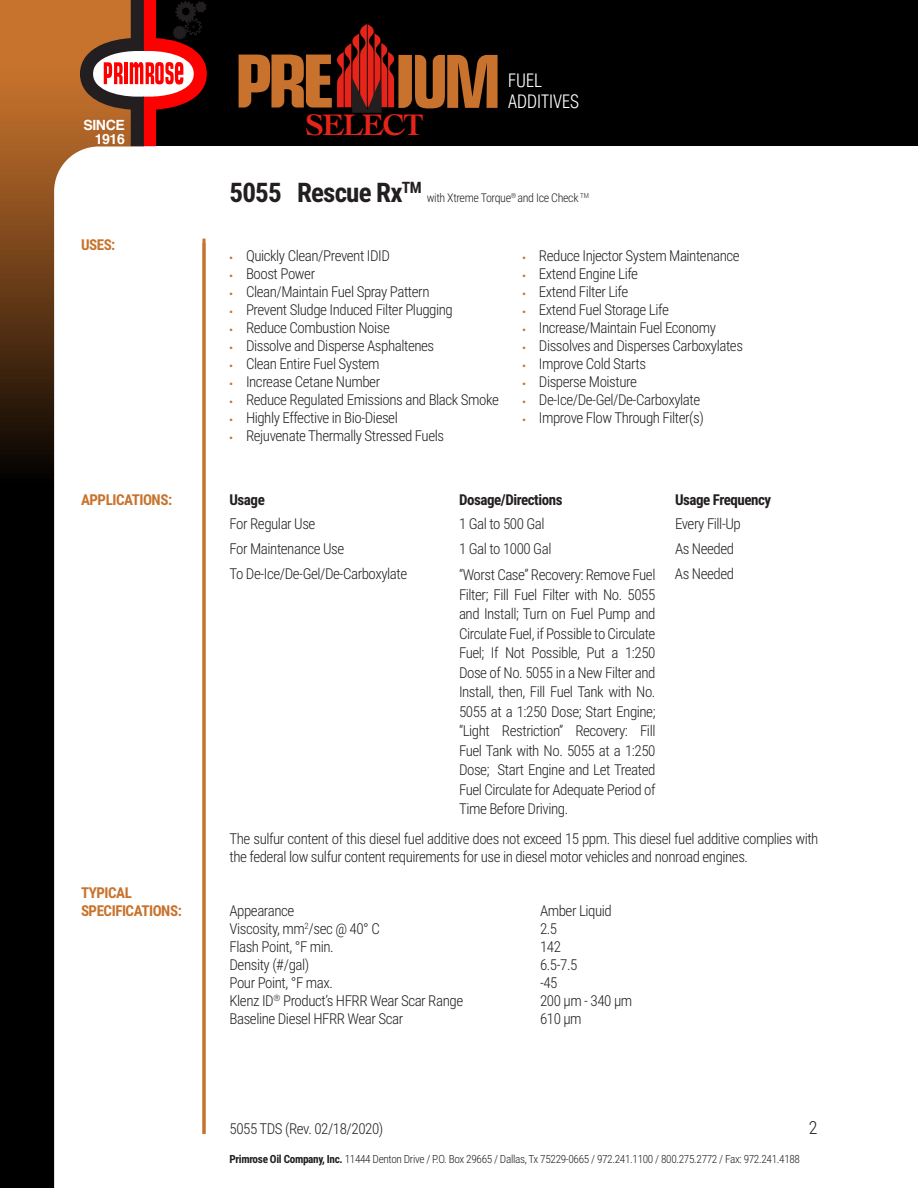
<style>
.page{position:relative;width:918px;height:1188px;background:#fff}
.page>*{position:absolute;margin:0;border:0;box-sizing:border-box;transform-origin:0 0}
.t1{font:700 31.2px "Cochin";letter-spacing:-.05em;color:#e72419}
.Page_2_product_name{font:700 27px "Roboto Condensed";letter-spacing:-.03em;color:#231f20}
.t2{font:300 condensed 18px/21px "Helvetica";color:#fff}
.t3{font:300 18px "Roboto Condensed";color:#231f20}
.Page_2_product_name-2{font:300 15px/19.5px "Roboto Condensed";letter-spacing:-.03em;color:#231f20;text-align:justify}
.lists{font:300 15px "Roboto Condensed";letter-spacing:-.03em;color:#231f20}
.Body{font:300 15px/18px "Roboto Condensed";letter-spacing:-.03em;color:#231f20}
.Body_-_space_after{font:300 15px "Roboto Condensed";letter-spacing:-.03em;color:#231f20}
.Body_-_space_after-2{font:700 15px "Roboto Condensed";letter-spacing:-.03em;color:#231f20}
.Product_Name{font:300 15px "Roboto Condensed";letter-spacing:-.03em;color:#231f20}
.lists-2{font:700 15px "Roboto Condensed";letter-spacing:-.03em;color:#c8732d}
.Body_-_space_after-3{font:700 15px "Roboto Condensed";letter-spacing:-.03em;color:#c8732d}
.Body-2{font:700 15px "Roboto Condensed";letter-spacing:-.03em;color:#c8732d}
.t4{font:700 14.1px/14.1px "Helvetica";letter-spacing:-.03em;color:#fff;text-align:right}
.Page_2_product_name-3{font:300 12px "Roboto Condensed";letter-spacing:-.03em;color:#231f20}
.t5{font:300 11.25px "Roboto Condensed";letter-spacing:-.03em;color:#231f20}
.s1{font-family:"Myriad Pro";font-weight:400;font-size:12px;color:#c8732d}
.s2{font-weight:700}
</style>
<div class="page">
<div style="left:2px;top:0;width:916px;height:146px;background:#000"></div>
<svg style="left:0;top:0;width:143px;height:1188px;background:#38200c"></svg>
<svg style="left:80px;top:0;width:127px;height:146px"></svg>
<svg style="left:54px;top:147px;width:152px;height:1041px"></svg>
<svg style="left:239px;top:24px;width:259px;height:89px"></svg>
<svg style="left:202px;top:239px;width:4px;height:895px;background:#ce8446"></svg>
<p class="t4" style="left:83px;top:118px;width:43px">SINCE<br>1916</p>
<p class="Body-2" style="left:81px;top:234px;width:36px">USES:</p>
<h1 class="t1" style="left:305px;top:104px;width:120px">SELECT</h1>
<p class="t2" style="left:508px;top:70px;width:72px">FUEL<br>ADDITIVES</p>
<p class="Page_2_product_name" style="left:230px;top:173px;width:194px">5055 Rescue Rx<sup>TM</sup></p>
<p class="Page_2_product_name-3" style="left:427px;top:189px;width:164px">with Xtreme Torque<sup>®</sup> and Ice Check <sup>TM</sup></p>
<p class="Page_2_product_name-2" style="left:230px;top:246px;width:162px"><span class="s1">•</span> Quickly Clean/Prevent IDID</p>
<p class="Page_2_product_name-2" style="left:230px;top:264px;width:87px"><span class="s1">•</span> Boost Power</p>
<p class="Page_2_product_name-2" style="left:230px;top:282px;width:202px"><span class="s1">•</span> Clean/Maintain Fuel Spray Pattern</p>
<p class="Page_2_product_name-2" style="left:230px;top:300px;width:225px"><span class="s1">•</span> Prevent Sludge Induced Filter Plugging</p>
<p class="Page_2_product_name-2" style="left:230px;top:318px;width:162px"><span class="s1">•</span> Reduce Combustion Noise</p>
<p class="Page_2_product_name-2" style="left:230px;top:336px;width:206px"><span class="s1">•</span> Dissolve and Disperse Asphaltenes</p>
<p class="Page_2_product_name-2" style="left:230px;top:354px;width:152px"><span class="s1">•</span> Clean Entire Fuel System</p>
<p class="Page_2_product_name-2" style="left:230px;top:372px;width:152px"><span class="s1">•</span> Increase Cetane Number</p>
<p class="Page_2_product_name-2" style="left:230px;top:390px;width:271px"><span class="s1">•</span> Reduce Regulated Emissions and Black Smoke</p>
<p class="Page_2_product_name-2" style="left:230px;top:408px;width:170px"><span class="s1">•</span> Highly Effective in Bio-Diesel</p>
<p class="Page_2_product_name-2" style="left:230px;top:426px;width:216px"><span class="s1">•</span> Rejuvenate Thermally Stressed Fuels</p>
<p class="Page_2_product_name-2" style="left:522px;top:246px;width:219px"><span class="s1">•</span> Reduce Injector System Maintenance</p>
<p class="Page_2_product_name-2" style="left:522px;top:264px;width:117px"><span class="s1">•</span> Extend Engine Life</p>
<p class="Page_2_product_name-2" style="left:522px;top:282px;width:107px"><span class="s1">•</span> Extend Filter Life</p>
<p class="Page_2_product_name-2" style="left:522px;top:300px;width:148px"><span class="s1">•</span> Extend Fuel Storage Life</p>
<p class="Page_2_product_name-2" style="left:522px;top:318px;width:195px"><span class="s1">•</span> Increase/Maintain Fuel Economy</p>
<p class="Page_2_product_name-2" style="left:522px;top:336px;width:222px"><span class="s1">•</span> Dissolves and Disperses Carboxylates</p>
<p class="Page_2_product_name-2" style="left:522px;top:354px;width:125px"><span class="s1">•</span> Improve Cold Starts</p>
<p class="Page_2_product_name-2" style="left:522px;top:372px;width:116px"><span class="s1">•</span> Disperse Moisture</p>
<p class="Page_2_product_name-2" style="left:522px;top:390px;width:179px"><span class="s1">•</span> De-Ice/De-Gel/De-Carboxylate</p>
<p class="Page_2_product_name-2" style="left:522px;top:408px;width:183px"><span class="s1">•</span> Improve Flow Through Filter(s)</p>
<p class="Body_-_space_after-3" style="left:81px;top:489px;width:93px">APPLICATIONS:</p>
<p class="Body_-_space_after-2" style="left:230px;top:489px;width:37px">Usage</p>
<p class="Body_-_space_after-2" style="left:459px;top:489px;width:105px">Dosage/Directions</p>
<p class="Body_-_space_after-2" style="left:675px;top:489px;width:98px">Usage Frequency</p>
<p class="Body_-_space_after" style="left:230px;top:514px;width:88px">For Regular Use</p>
<p class="Body_-_space_after" style="left:459px;top:514px;width:87px">1 Gal to 500 Gal</p>
<p class="Body_-_space_after" style="left:675px;top:514px;width:67px">Every Fill-Up</p>
<p class="Body_-_space_after" style="left:230px;top:538px;width:116px">For Maintenance Use</p>
<p class="Body_-_space_after" style="left:459px;top:538px;width:94px">1 Gal to 1000 Gal</p>
<p class="Body_-_space_after" style="left:675px;top:538px;width:61px">As Needed</p>
<p class="Body_-_space_after" style="left:230px;top:563px;width:179px">To De-Ice/De-Gel/De-Carboxylate</p>
<p class="Body_-_space_after" style="left:675px;top:563px;width:61px">As Needed</p>
<p class="Page_2_product_name-2" style="left:459px;top:565px;width:198px">“Worst Case” Recovery: Remove Fuel Filter; Fill Fuel Filter with No. 5055 and Install; Turn on Fuel Pump and Circulate Fuel, if Possible to Circulate Fuel; If Not Possible, Put a 1:250<br>Dose of No. 5055 in a New Filter and Install, then, Fill Fuel Tank with No.<br>5055 at a 1:250 Dose; Start Engine; “Light Restriction” Recovery: Fill Fuel Tank with No. 5055 at a 1:250<br>Dose; Start Engine and Let Treated Fuel Circulate for Adequate Period of Time Before Driving.</p>
<p class="Body" style="left:230px;top:830px;width:590px">The sulfur content of this diesel fuel additive does not exceed 15 ppm. This diesel fuel additive complies with the federal low sulfur content requirements for use in diesel motor vehicles and nonroad engines.</p>
<p class="Body-2" style="left:81px;top:883px;width:52px">TYPICAL</p>
<p class="lists-2" style="left:81px;top:901px;width:102px">SPECIFICATIONS:</p>
<p class="lists" style="left:230px;top:901px;width:66px">Appearance</p>
<p class="lists" style="left:540px;top:901px;width:73px">Amber Liquid</p>
<p class="lists" style="left:230px;top:919px;width:152px">Viscosity, mm<sup>2</sup>/sec @ 40° C</p>
<p class="lists" style="left:540px;top:919px;width:19px">2.5</p>
<p class="lists" style="left:230px;top:937px;width:106px">Flash Point, °F min.</p>
<p class="lists" style="left:540px;top:937px;width:22px">142</p>
<p class="lists" style="left:230px;top:955px;width:81px">Density (#/gal)</p>
<p class="lists" style="left:540px;top:955px;width:39px">6.5-7.5</p>
<p class="lists" style="left:230px;top:973px;width:105px">Pour Point, °F max.</p>
<p class="lists" style="left:540px;top:973px;width:19px">-45</p>
<p class="lists" style="left:230px;top:991px;width:235px">Klenz ID<sup>®</sup> Product’s HFRR Wear Scar Range</p>
<p class="lists" style="left:540px;top:991px;width:94px">200 µm - 340 µm</p>
<p class="lists" style="left:230px;top:1009px;width:175px">Baseline Diesel HFRR Wear Scar</p>
<p class="lists" style="left:540px;top:1009px;width:43px">610 µm</p>
<p class="Product_Name" style="left:230px;top:1118px;width:155px">5055 TDS (Rev. 02/18/2020)</p>
<p class="t3" style="left:809px;top:1115px;width:10px">2</p>
<p class="Page_2_product_name-3" style="left:200px;top:1151px;width:610px"><span class="s2">Primrose Oil Company, Inc.</span> 11444 Denton Drive / P.O. Box 29665 / Dallas, Tx 75229-0665 / 972.241.1100 / 800.275.2772 / Fax: 972.241.4188</p>
<p class="t5" style="left:230px;top:1152px;width:572px"><span class="s2">Primrose Oil Company, Inc.</span> 11444 Denton Drive / P.O. Box 29665 / Dallas, Tx 75229-0665 / 972.241.1100 / 800.275.2772 / Fax: 972.241.4188</p>
</div>
